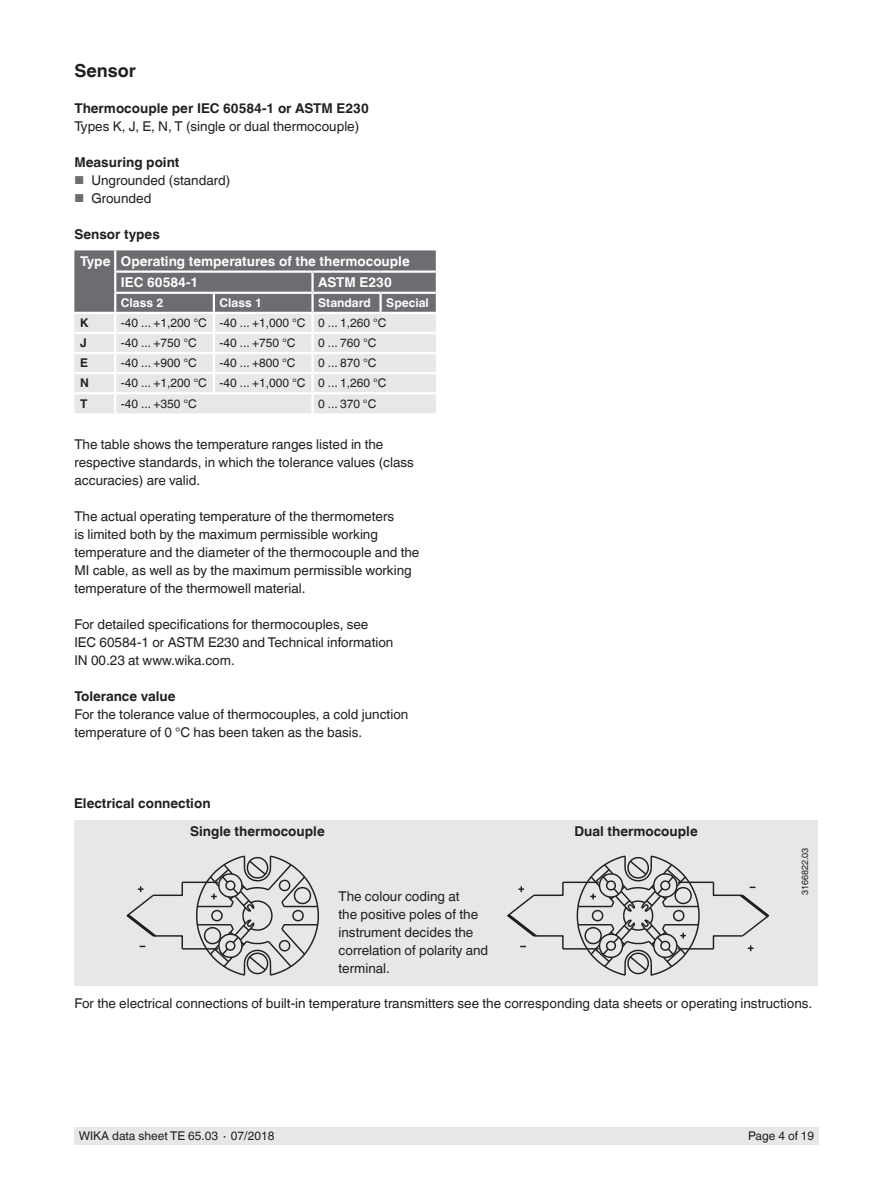
<style>
.page{position:relative;width:893px;height:1188px;background:#fff}
.page>*{position:absolute;margin:0;border:0;box-sizing:border-box;transform-origin:0 0}
.t1{font:700 18px "Helvetica World";color:#231f20}
.t2{font:13.5px/18px "Helvetica World";color:#231f20}
.t3{font:700 13.5px "Helvetica World";color:#231f20}
.t4{font:700 13.5px/21.1px "Helvetica World";color:#fff}
.t5{font:12px "Helvetica World";color:#231f20}
.t6{font:700 12px "Helvetica World";color:#fff}
.t7{font:700 12px "Helvetica World";color:#231f20}
.t8{font:9px "Helvetica World";color:#231f20}
.s1{font-size:11.55px;color:#6c6d70}
</style>
<div class="page">
<div style="left:74px;top:1128px;width:745px;height:17px;background:#e6e7e9"></div>
<div style="left:74px;top:820px;width:743px;height:166px;background:#e6e7e9"></div>
<hr style="left:563px;top:882px;width:36px;height:1px;background:#231f20">
<hr style="left:563px;top:948px;width:36px;height:2px;background:#231f20">
<hr style="left:678px;top:948px;width:35px;height:2px;background:#231f20">
<hr style="left:678px;top:882px;width:35px;height:1px;background:#231f20">
<svg style="left:507px;top:881px;width:57px;height:69px"></svg>
<svg style="left:712px;top:881px;width:58px;height:70px"></svg>
<svg style="left:126px;top:881px;width:58px;height:68px"></svg>
<hr style="left:182px;top:882px;width:36px;height:1px;background:#231f20">
<hr style="left:182px;top:948px;width:36px;height:2px;background:#231f20">
<svg style="left:195px;top:855px;width:124px;height:121px"></svg>
<svg style="left:576px;top:855px;width:124px;height:121px"></svg>
<svg style="left:74px;top:250px;width:362px;height:163px;background:#bcbdbf"></svg>
<hr style="left:214px;top:392px;width:99px;height:2px;background:#fff">
<hr style="left:313px;top:312px;width:68px;height:2px;background:#fff">
<hr style="left:311px;top:314px;width:3px;height:18px;background:#fff">
<hr style="left:381px;top:312px;width:55px;height:2px;background:#fff">
<hr style="left:313px;top:332px;width:68px;height:2px;background:#fff">
<hr style="left:311px;top:334px;width:3px;height:18px;background:#fff">
<hr style="left:381px;top:332px;width:55px;height:2px;background:#fff">
<hr style="left:313px;top:352px;width:68px;height:2px;background:#fff">
<hr style="left:311px;top:354px;width:3px;height:18px;background:#fff">
<hr style="left:381px;top:352px;width:55px;height:2px;background:#fff">
<hr style="left:313px;top:372px;width:68px;height:2px;background:#fff">
<hr style="left:311px;top:374px;width:3px;height:18px;background:#fff">
<hr style="left:381px;top:372px;width:55px;height:2px;background:#fff">
<hr style="left:313px;top:392px;width:68px;height:2px;background:#fff">
<hr style="left:311px;top:394px;width:3px;height:19px;background:#fff">
<hr style="left:381px;top:392px;width:55px;height:2px;background:#fff">
<h1 class="t1" style="left:74px;top:60px;width:63px">Sensor</h1>
<p class="t3" style="left:74px;top:100px;width:296px">Thermocouple per IEC 60584-1 or ASTM E230</p>
<p class="t2" style="left:74px;top:117px;width:286px">Types K, J, E, N, T (single or dual thermocouple)</p>
<p class="t3" style="left:74px;top:154px;width:107px">Measuring point</p>
<p class="t2" style="left:74px;top:171px;width:157px"><span class="s1">■</span> Ungrounded (standard)</p>
<p class="t2" style="left:74px;top:189px;width:78px"><span class="s1">■</span> Grounded</p>
<p class="t3" style="left:74px;top:226px;width:87px">Sensor types</p>
<p class="t4" style="left:121px;top:251px;width:290px;text-indent:-41px">Type Operating temperatures of the thermocouple<br>IEC 60584-1</p>
<p class="t4" style="left:318px;top:272px;width:75px">ASTM E230</p>
<p class="t6" style="left:121px;top:296px;width:44px">Class 2</p>
<p class="t6" style="left:220px;top:296px;width:44px">Class 1</p>
<p class="t6" style="left:318px;top:296px;width:54px">Standard</p>
<p class="t6" style="left:386px;top:296px;width:44px">Special</p>
<p class="t7" style="left:80px;top:316px;width:10px">K</p>
<p class="t5" style="left:121px;top:316px;width:267px">-40 ... +1,200 °C -40 ... +1,000 °C 0 ... 1,260 °C</p>
<p class="t7" style="left:80px;top:336px;width:8px">J</p>
<p class="t5" style="left:121px;top:336px;width:77px">-40 ... +750 °C</p>
<p class="t5" style="left:220px;top:336px;width:77px">-40 ... +750 °C</p>
<p class="t5" style="left:318px;top:336px;width:60px">0 ... 760 °C</p>
<p class="t7" style="left:80px;top:356px;width:9px">E</p>
<p class="t5" style="left:121px;top:356px;width:77px">-40 ... +900 °C</p>
<p class="t5" style="left:220px;top:356px;width:77px">-40 ... +800 °C</p>
<p class="t5" style="left:318px;top:356px;width:60px">0 ... 870 °C</p>
<p class="t7" style="left:80px;top:376px;width:10px">N</p>
<p class="t5" style="left:121px;top:376px;width:267px">-40 ... +1,200 °C -40 ... +1,000 °C 0 ... 1,260 °C</p>
<p class="t7" style="left:80px;top:396px;width:9px">T</p>
<p class="t5" style="left:121px;top:396px;width:77px">-40 ... +350 °C</p>
<p class="t5" style="left:318px;top:396px;width:60px">0 ... 370 °C</p>
<p class="t2" style="left:74px;top:436px;width:341px">The table shows the temperature ranges listed in the respective standards, in which the tolerance values (class accuracies) are valid.</p>
<p class="t2" style="left:74px;top:508px;width:347px">The actual operating temperature of the thermometers<br>is limited both by the maximum permissible working temperature and the diameter of the thermocouple and the MI cable, as well as by the maximum permissible working temperature of the thermowell material.</p>
<p class="t2" style="left:74px;top:616px;width:320px">For detailed specifications for thermocouples, see<br>IEC 60584-1 or ASTM E230 and Technical information<br>IN 00.23 at www.wika.com.</p>
<p class="t3" style="left:74px;top:689px;width:103px">Tolerance value</p>
<p class="t2" style="left:74px;top:706px;width:335px">For the tolerance value of thermocouples, a cold junction temperature of 0 °C has been taken as the basis.</p>
<p class="t3" style="left:74px;top:795px;width:138px">Electrical connection</p>
<p class="t3" style="left:190px;top:824px;width:136px">Single thermocouple</p>
<p class="t3" style="left:574px;top:824px;width:125px">Dual thermocouple</p>
<p class="t2" style="left:339px;top:887px;width:151px">The colour coding at<br>the positive poles of the instrument decides the correlation of polarity and terminal.</p>
<p class="t8" style="left:800px;top:895px;width:49px;rotate:-90deg">3166822.03</p>
<p class="t2" style="left:74px;top:994px;width:739px">For the electrical connections of built-in temperature transmitters see the corresponding data sheets or operating instructions.</p>
<p class="t5" style="left:79px;top:1129px;width:197px">WIKA data sheet TE 65.03 ∙ 07/2018</p>
<p class="t5" style="left:748px;top:1129px;width:68px">Page 4 of 19</p>
</div>
